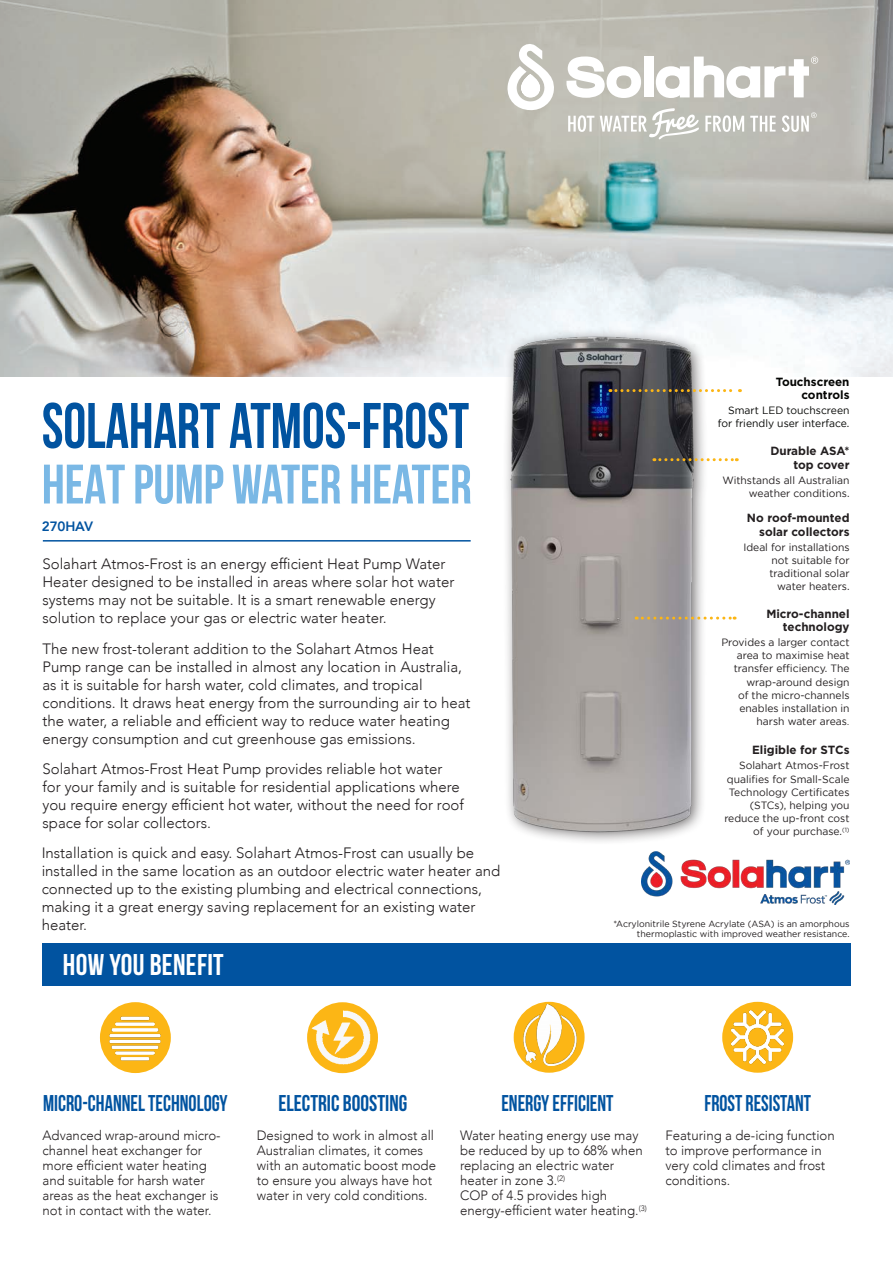
<style>
.page{position:relative;width:893px;height:1263px;background:#fff}
.page>*{position:absolute;margin:0;border:0;box-sizing:border-box;transform-origin:0 0}
.t1{font:700 64.35px "Bebas Neue";letter-spacing:-.005em;color:#0153a0;scale:.9 1}
.t2{font:700 55.5px "Bebas Neue";letter-spacing:-.005em;color:#7ab8e5}
.t3{font:700 30px "Bebas Neue";letter-spacing:.01em;color:#fff}
.t4{font:700 22.8px "Bebas Neue";color:#0153a0;scale:.9 1}
.t5{font:700 22.8px "Bebas Neue";color:#0153a0;scale:.96 1}
.t6{font:700 22.8px "Bebas Neue";color:#0153a0;scale:.89 1}
.Pa0{font:300 15px/18px "Avenir";color:#211d1e}
.Key_Bullets{font:300 13.5px/15px "Avenir";color:#231f20}
.t7{font:800 13.5px "Avenir";letter-spacing:-.01em;color:#0153a0}
.Key_Bullets-2{font:700 11.85px/13.2px "Gotham";color:#231f20;text-align:right}
.Key_Bullets-3{font:700 11.85px/13.2px "Gotham";color:#040503;text-align:right}
.Key_Bullets-4{font:10.5px/13.2px "Gotham";color:#231f20;text-align:right}
.Key_Bullets-5{font:10.5px/13.2px "Gotham";color:#040503;text-align:right}
.Key_Bullets-6{font:9px/10.5px "Gotham";color:#231f20;text-align:right}
.s1{font-family:"Avenir";font-weight:300}
</style>
<div class="page">
<img style="left:0;top:0;width:893px;height:376px">
<svg style="left:568px;top:115px;width:26px;height:17px"></svg>
<svg style="left:600px;top:108px;width:99px;height:32px"></svg>
<svg style="left:705px;top:115px;width:39px;height:17px"></svg>
<svg style="left:750px;top:116px;width:25px;height:16px"></svg>
<svg style="left:782px;top:112px;width:35px;height:20px"></svg>
<svg style="left:507px;top:43px;width:47px;height:68px"></svg>
<svg style="left:566px;top:56px;width:75px;height:42px"></svg>
<div style="left:644px;top:57px;width:9px;height:40px;background:#fff"></div>
<svg style="left:656px;top:57px;width:162px;height:41px"></svg>
<div style="left:42px;top:943px;width:809px;height:42px;background:#0153a0"></div>
<div style="left:502px;top:328px;width:207px;height:518px;background:#231f20;opacity:.65"></div>
<img style="left:507px;top:335px;width:190px;height:500px">
<hr style="left:43px;top:540px;width:428px;height:2px;background:#0153a0">
<img style="left:641px;top:852px;width:208px;height:53px">
<div style="left:514px;top:1002px;width:71px;height:71px;background:#fcb615;border-radius:50%"></div>
<img style="left:520px;top:1005px;width:61px;height:61px">
<img style="left:307px;top:1002px;width:71px;height:72px">
<svg style="left:610px;top:389px;width:130px;height:3px"></svg>
<div style="left:100px;top:1002px;width:71px;height:71px;background:#fcb615;border-radius:50%"></div>
<img style="left:107px;top:1010px;width:56px;height:56px">
<div style="left:722px;top:1002px;width:71px;height:71px;background:#fcb615;border-radius:50%"></div>
<img style="left:727px;top:1007px;width:61px;height:60px">
<img style="left:584px;top:461px;width:32px;height:30px">
<svg style="left:654px;top:458px;width:83px;height:3px"></svg>
<svg style="left:636px;top:617px;width:99px;height:3px"></svg>
<p class="t1" style="left:42px;top:390px;width:476px">SOLAHART ATMOS-FROST</p>
<p class="t2" style="left:42px;top:454px;width:431px">HEAT PUMP WATER HEATER</p>
<p class="t7" style="left:42px;top:513px;width:53px">270HAV</p>
<p class="Pa0" style="left:42px;top:555px;width:413px">Solahart Atmos-Frost is an energy efficient Heat Pump Water Heater designed to be installed in areas where solar hot water systems may not be suitable. It is a smart renewable energy solution to replace your gas or electric water heater.</p>
<p class="Pa0" style="left:42px;top:639px;width:430px">The new frost-tolerant addition to the Solahart Atmos Heat Pump range can be installed in almost any location in Australia, as it is suitable for harsh water, cold climates, and tropical conditions. It draws heat energy from the surrounding air to heat the water, a reliable and efficient way to reduce water heating energy consumption and cut greenhouse gas emissions.</p>
<p class="Pa0" style="left:42px;top:760px;width:423px">Solahart Atmos-Frost Heat Pump provides reliable hot water for your family and is suitable for residential applications where you require energy efficient hot water, without the need for roof space for solar collectors.</p>
<p class="Pa0" style="left:42px;top:844px;width:460px">Installation is quick and easy. Solahart Atmos-Frost can usually be installed in the same location as an outdoor electric water heater and connected up to the existing plumbing and electrical connections, making it a great energy saving replacement for an existing water heater.</p>
<p class="t3" style="left:63px;top:949px;width:162px">HOW YOU BENEFIT</p>
<p class="Key_Bullets-3" style="left:776px;top:375px;width:75px">Touchscreen controls</p>
<p class="Key_Bullets-5" style="left:718px;top:404px;width:133px">Smart LED touchscreen for friendly user interface.</p>
<p class="Key_Bullets-2" style="left:770px;top:444px;width:81px">Durable ASA* top cover</p>
<p class="Key_Bullets-4" style="left:722px;top:473px;width:129px">Withstands all Australian weather conditions.</p>
<p class="Key_Bullets-2" style="left:747px;top:511px;width:104px">No roof-mounted solar collectors</p>
<p class="Key_Bullets-4" style="left:743px;top:540px;width:108px">Ideal for installations not suitable for traditional solar water heaters.</p>
<p class="Key_Bullets-2" style="left:766px;top:607px;width:85px">Micro-channel technology</p>
<p class="Key_Bullets-4" style="left:721px;top:635px;width:130px">Provides a larger contact area to maximise heat transfer efficiency. The wrap-around design<br>of the micro-channels enables installation in harsh water areas<span class="s1">.</span></p>
<p class="Key_Bullets-2" style="left:752px;top:743px;width:99px">Eligible for STCs</p>
<p class="Key_Bullets-4" style="left:724px;top:759px;width:127px">Solahart Atmos-Frost qualifies for Small-Scale<br>Technology Certificates (STCs), helping you reduce the up-front cost of your purchase.<sup>(1)</sup></p>
<p class="Key_Bullets-6" style="left:613px;top:918px;width:238px">*Acrylonitrile Styrene Acrylate (ASA) is an amorphous thermoplastic with improved weather resistance.</p>
<p class="t4" style="left:43px;top:1090px;width:207px">MICRO-CHANNEL TECHNOLOGY</p>
<p class="Key_Bullets" style="left:43px;top:1128px;width:180px">Advanced wrap-around micro&shy;channel heat exchanger for more efficient water heating and suitable for harsh water areas as the heat exchanger is not in contact with the water.</p>
<p class="t5" style="left:278px;top:1090px;width:136px">ELECTRIC BOOSTING</p>
<p class="t4" style="left:501px;top:1090px;width:126px">ENERGY EFFICIENT</p>
<p class="Key_Bullets" style="left:257px;top:1128px;width:181px">Designed to work in almost all<br>Australian climates, it comes with an automatic boost mode to ensure you always have hot water in very cold conditions.</p>
<p class="Key_Bullets" style="left:460px;top:1128px;width:188px">Water heating energy use may be reduced by up to 68% when replacing an electric water heater in zone 3.<sup>(2)<br></sup>COP of 4.5 provides high energy-efficient water heating.<sup>(3)</sup></p>
<p class="t6" style="left:704px;top:1090px;width:121px">FROST RESISTANT</p>
<p class="Key_Bullets" style="left:665px;top:1128px;width:171px">Featuring a de-icing function to improve performance in very cold climates and frost conditions.</p>
</div>
